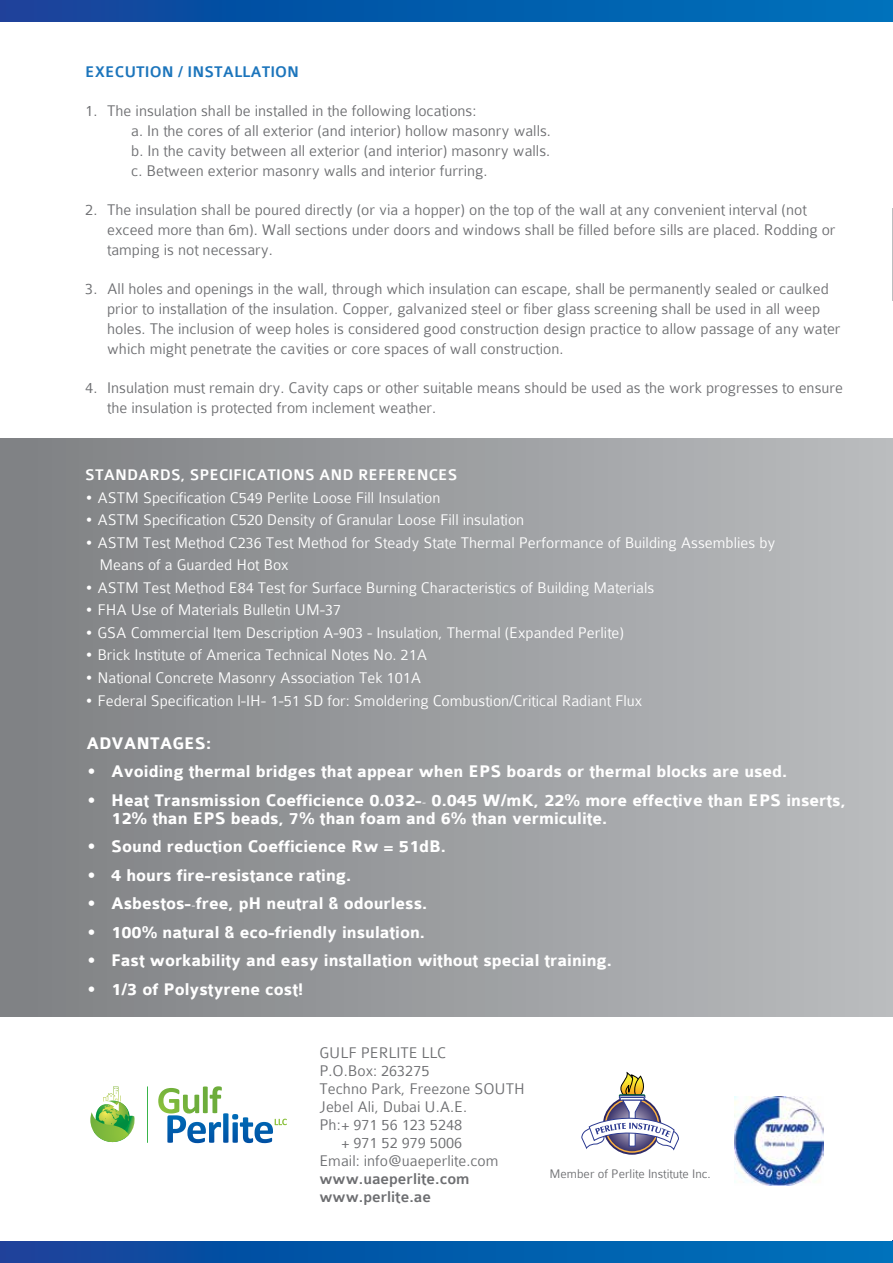
<style>
.page{position:relative;width:893px;height:1263px;background:#fff}
.page>*{position:absolute;margin:0;border:0;box-sizing:border-box;transform-origin:0 0}
.t1{font:700 18px/18px "Colaborate";color:#fff}
.t2{font:300 16.5px/19.8px "Colaborate";color:#6d6e71}
.t3{font:300 16.5px/22.5px "Colaborate";color:#fff}
.t4{font:500 16.5px "Colaborate";color:#fff}
.t5{font:500 16.5px/18px "Colaborate";color:#6d6e71}
.t6{font:500 16.5px "Colaborate";color:#1c75bc}
.t7{font:300 13.2px "Colaborate";color:#6d6e71}
.s1{font-family:"Adobe Arabic";font-weight:400}
</style>
<div class="page">
<hr style="left:892px;top:208px;width:1px;height:92px;background:#bcbec0">
<div style="left:0;top:438px;width:893px;height:578px;background:linear-gradient(to right,#7e8083,#babcbe)"></div>
<svg style="left:158px;top:1086px;width:129px;height:57px"></svg>
<svg style="left:90px;top:1086px;width:45px;height:57px"></svg>
<hr style="left:147px;top:1086px;width:1px;height:57px;background:#39b54a">
<svg style="left:0;top:0;width:893px;height:21px"></svg>
<svg style="left:0;top:1241px;width:893px;height:22px"></svg>
<img style="left:734px;top:1096px;width:89px;height:89px">
<svg style="left:581px;top:1071px;width:98px;height:82px"></svg>
<p class="t6" style="left:85px;top:63px;width:215px">EXECUTION / INSTALLATION</p>
<p class="t2" style="left:131px;top:101px;width:421px;text-indent:-46px">1. The insulation shall be installed in the following locations:<br>a. In the cores of all exterior (and interior) hollow masonry walls. b. In the cavity between all exterior (and interior) masonry walls. c. Between exterior masonry walls and interior furring.</p>
<p class="t2" style="left:107px;top:200px;width:730px;text-indent:-22px">2. The insulation shall be poured directly (or via a hopper) on the top of the wall at any convenient interval (not exceed more than 6m). Wall sections under doors and windows shall be filled before sills are placed. Rodding or tamping is not necessary.</p>
<p class="t2" style="left:107px;top:279px;width:735px;text-indent:-22px">3. All holes and openings in the wall, through which insulation can escape, shall be permanently sealed or caulked prior to installation of the insulation. Copper, galvanized steel or fiber glass screening shall be used in all weep holes. The inclusion of weep holes is considered good construction design practice to allow passage of any water which might penetrate the cavities or core spaces of wall construction.</p>
<p class="t2" style="left:107px;top:378px;width:737px;text-indent:-22px">4. Insulation must remain dry. Cavity caps or other suitable means should be used as the work progresses to ensure the insulation is protected from inclement weather.</p>
<p class="t4" style="left:85px;top:467px;width:374px">STANDARDS, SPECIFICATIONS AND REFERENCES</p>
<p class="t3" style="left:85px;top:486px;width:357px">• ASTM Specification C549 Perlite Loose Fill Insulation</p>
<p class="t3" style="left:85px;top:509px;width:440px">• ASTM Specification C520 Density of Granular Loose Fill insulation</p>
<p class="t3" style="left:99px;top:531px;width:677px;text-indent:-14px">• ASTM Test Method C236 Test Method for Steady State Thermal Performance of Building Assemblies by<br>Means of a Guarded Hot Box</p>
<p class="t3" style="left:85px;top:576px;width:571px">• ASTM Test Method E84 Test for Surface Burning Characteristics of Building Materials</p>
<p class="t3" style="left:85px;top:599px;width:258px">• FHA Use of Materials Bulletin UM-37</p>
<p class="t3" style="left:85px;top:621px;width:540px">• GSA Commercial Item Description A-903 - Insulation, Thermal (Expanded Perlite)</p>
<p class="t3" style="left:85px;top:644px;width:343px">• Brick Institute of America Technical Notes No. 21A</p>
<p class="t3" style="left:85px;top:666px;width:337px">• National Concrete Masonry Association Tek 101A</p>
<p class="t3" style="left:85px;top:689px;width:558px">• Federal Specification l-IH- 1-51 SD for: Smoldering Combustion/Critical Radiant Flux</p>
<p class="t1" style="left:86px;top:734px;width:126px">ADVANTAGES:</p>
<p class="t1" style="left:86px;top:763px;width:702px">• Avoiding thermal bridges that appear when EPS boards or thermal blocks are used.</p>
<p class="t1" style="left:111px;top:791px;width:736px;text-indent:-25px">• Heat Transmission Coefficience 0.032-<span class="s1">‐</span> 0.045 W/mK, 22% more effective than EPS inserts,<br>12% than EPS beads, 7% than foam and 6% than vermiculite.</p>
<p class="t1" style="left:86px;top:838px;width:361px">• Sound reduction Coefficience Rw = 51dB.</p>
<p class="t1" style="left:86px;top:866px;width:266px">• 4 hours fire-resistance rating.</p>
<p class="t1" style="left:86px;top:895px;width:342px">• Asbestos-<span class="s1">‐</span>free, pH neutral &amp; odourless.</p>
<p class="t1" style="left:86px;top:923px;width:340px">• 100% natural &amp; eco-friendly insulation.</p>
<p class="t1" style="left:86px;top:952px;width:527px">• Fast workability and easy installation without special training.</p>
<p class="t1" style="left:86px;top:980px;width:218px">• 1/3 of Polystyrene cost!</p>
<p class="t2" style="left:319px;top:1043px;width:128px">GULF PERLITE LLC</p>
<p class="t2" style="left:319px;top:1061px;width:111px">P.O.Box: 263275</p>
<p class="t2" style="left:319px;top:1079px;width:207px">Techno Park, Freezone SOUTH</p>
<p class="t2" style="left:319px;top:1097px;width:149px">Jebel Ali, Dubai U.A.E.</p>
<p class="t2" style="left:319px;top:1115px;width:144px">Ph: + 971 56 123 5248</p>
<p class="t2" style="left:341px;top:1133px;width:122px">+ 971 52 979 5006</p>
<p class="t2" style="left:319px;top:1151px;width:181px">Email: info@uaeperlite.com</p>
<p class="t5" style="left:319px;top:1170px;width:152px">www.uaeperlite.com www.perlite.ae</p>
<p class="t7" style="left:549px;top:1166px;width:163px">Member of Perlite Institute Inc.</p>
</div>
